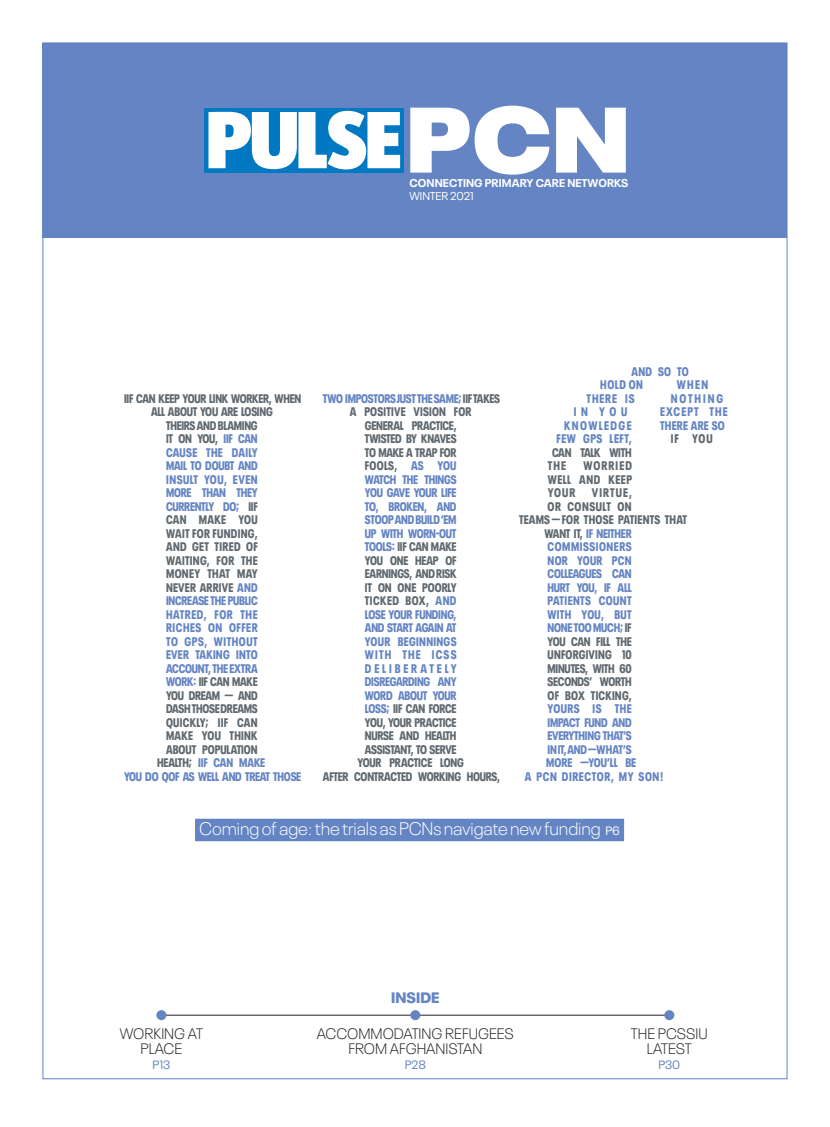
<style>
.page{position:relative;width:830px;height:1127px;background:#fff}
.page>*{position:absolute;margin:0;border:0;box-sizing:border-box;transform-origin:0 0}
.t1{font:300 18px "Neue Plak";letter-spacing:-.005em;color:#fff}
.t2{font:300 15px/15px "Neue Plak";color:#231f20;text-align:center}
.t3{font:900 15px "Neue Plak";color:#6484c3}
.t4{font:900 condensed 12.3px/13.5px "Neue Plak";letter-spacing:-.02em;color:#5f696f;text-align:center;scale:.89 1}
.t5{font:900 condensed 12.3px "Neue Plak";letter-spacing:-.02em;color:#6484c3;scale:.89 1}
.t6{font:900 condensed 12.3px "Neue Plak";letter-spacing:.025em;color:#6484c3;scale:.89 1}
.t7{font:900 condensed 12.3px "Neue Plak";letter-spacing:.02em;color:#5f696f;scale:.89 1}
.t8{font:900 condensed 12.3px "Neue Plak";letter-spacing:.05em;color:#6484c3;scale:.89 1}
.t9{font:900 condensed 12.3px "Neue Plak";letter-spacing:.06em;color:#6484c3;scale:.89 1}
.t10{font:900 condensed 12.3px/13.5px "Neue Plak";letter-spacing:.105em;color:#6484c3;text-align:center;scale:.89 1}
.t11{font:900 condensed 12.3px/13.5px "Neue Plak";letter-spacing:-.01em;color:#6484c3;scale:.89 1}
.t12{font:900 condensed 12.3px "Neue Plak";color:#6484c3;scale:.89 1}
.t13{font:900 condensed 12.3px "Neue Plak";letter-spacing:.05em;color:#5f696f;scale:.89 1}
.t14{font:900 condensed 12.3px "Neue Plak";letter-spacing:.13em;color:#6484c3;scale:.89 1}
.t15{font:12px "Neue Plak";color:#6484c3}
.t16{font:700 11.25px "Neue Plak";letter-spacing:.01em;color:#fff}
.t17{font:11.25px "Neue Plak";color:#fff}
.s1{color:#6484c3}
.s2{color:#5f696f}
.s3{font-weight:400;font-size:12px}
</style>
<div class="page">
<hr style="left:161px;top:1015px;width:508px;height:1px;background:#231f20">
<div style="left:195px;top:819px;width:428px;height:22px;background:#6484c3"></div>
<div style="left:156px;top:1010px;width:10px;height:10px;background:#6484c3;border-radius:50%"></div>
<div style="left:410px;top:1010px;width:10px;height:10px;background:#6484c3;border-radius:50%"></div>
<div style="left:664px;top:1010px;width:10px;height:10px;background:#6484c3;border-radius:50%"></div>
<div style="left:43px;top:43px;width:744px;height:194px;background:#6484c3"></div>
<svg style="left:410px;top:106px;width:139px;height:69px"></svg>
<svg style="left:556px;top:108px;width:69px;height:65px"></svg>
<div style="left:205px;top:108px;width:198px;height:65px;background:#0079c2"></div>
<svg style="left:208px;top:111px;width:192px;height:58px"></svg>
<p class="t16" style="left:409px;top:174px;width:220px">CONNECTING PRIMARY CARE NETWORKS</p>
<p class="t17" style="left:409px;top:187px;width:66px">WINTER 2021</p>
<p class="t4" style="left:124px;top:390px;width:200px">IIF CAN KEEP YOUR LINK WORKER, WHEN<br>ALL ABOUT YOU ARE LOSING<br>THEIRS AND BLAMING<br>IT ON YOU, <span class="s1">IIF CAN<br>CAUSE THE DAILY<br>MAIL TO DOUBT AND<br>INSULT YOU, EVEN<br>MORE THAN THEY<br>CURRENTLY DO;</span> IIF<br>CAN MAKE YOU<br>WAIT FOR FUNDING,<br>AND GET TIRED OF<br>WAITING, FOR THE<br>MONEY THAT MAY<br>NEVER ARRIVE <span class="s1">AND<br>INCREASE THE PUBLIC<br>HATRED, FOR THE<br>RICHES ON OFFER<br>TO GPS, WITHOUT<br>EVER TAKING INTO<br>ACCOUNT, THE EXTRA<br>WORK:</span> IIF CAN MAKE<br>YOU DREAM — AND<br>DASH THOSE DREAMS<br>QUICKLY; IIF CAN<br>MAKE YOU THINK<br>ABOUT POPULATION<br>HEALTH; <span class="s1">IIF CAN MAKE<br>YOU DO QOF AS WELL AND TREAT THOSE</span></p>
<p class="t4" style="left:323px;top:390px;width:200px"><span class="s1">TWO IMPOSTORS JUST THE SAME;</span> IIF TAKES<br>A POSITIVE VISION FOR<br>GENERAL PRACTICE,<br>TWISTED BY KNAVES<br>TO MAKE A TRAP FOR<br>FOOLS, <span class="s1">AS YOU<br>WATCH THE THINGS<br>YOU GAVE YOUR LIFE<br>TO, BROKEN, AND<br>STOOP AND BUILD ’EM<br>UP WITH WORN-OUT<br>TOOLS:</span> IIF CAN MAKE<br>YOU ONE HEAP OF<br>EARNINGS, AND RISK<br>IT ON ONE POORLY<br>TICKED BOX, <span class="s1">AND<br>LOSE YOUR FUNDING,<br>AND START AGAIN AT<br>YOUR BEGINNINGS<br>WITH THE ICSS<br>DELIBERATELY<br>DISREGARDING ANY<br>WORD ABOUT YOUR<br>LOSS;</span> IIF CAN FORCE<br>YOU, YOUR PRACTICE<br>NURSE AND HEALTH<br>ASSISTANT, TO SERVE<br>YOUR PRACTICE LONG<br>AFTER CONTRACTED WORKING HOURS,</p>
<p class="t11" style="left:607px;top:363px;width:93px;text-indent:24px">AND SO TO<br>HOLD ON</p>
<p class="t6" style="left:600px;top:375px;width:49px">HOLD ON</p>
<p class="t6" style="left:676px;top:375px;width:37px">WHEN</p>
<p class="t6" style="left:586px;top:389px;width:55px">THERE IS</p>
<p class="t10" style="left:659px;top:390px;width:77px">NOTHING<br>EXCEPT THE</p>
<p class="t14" style="left:563px;top:416px;width:77px">KNOWLEDGE</p>
<p class="t6" style="left:659px;top:416px;width:74px">THERE ARE SO</p>
<p class="t8" style="left:556px;top:429px;width:86px">FEW GPS LEFT,</p>
<p class="t4" style="left:670px;top:431px;width:49px">IF YOU</p>
<p class="t4" style="left:551px;top:444px;width:91px">CAN TALK WITH</p>
<p class="t4" style="left:547px;top:458px;width:96px">THEWORRIED W LL</p>
<p class="t4" style="left:547px;top:471px;width:96px">AND KEEP YOUR</p>
<p class="t4" style="left:547px;top:485px;width:83px">VIRTUE</p>
<p class="t13" style="left:547px;top:497px;width:96px">OR CONSULT ON</p>
<p class="t7" style="left:518px;top:510px;width:190px">TEAMS—FOR THOSE PATIENTS THAT</p>
<p class="t5" style="left:544px;top:524px;width:99px"><span class="s2">WANT IT,</span> IF NEITHER</p>
<p class="t8" style="left:547px;top:537px;width:96px">COMMISSIONERS</p>
<p class="t6" style="left:547px;top:551px;width:96px">NOR YOUR PCN</p>
<p class="t5" style="left:547px;top:564px;width:96px">COLLEAGUES CAN</p>
<p class="t5" style="left:547px;top:578px;width:96px">HURT YOU, IF ALL</p>
<p class="t6" style="left:547px;top:591px;width:96px">PATIENTS COUNT</p>
<p class="t6" style="left:547px;top:605px;width:96px">WITH YOU, BUT</p>
<p class="t5" style="left:547px;top:618px;width:96px">NONE TOO MUCH; <span class="s2">IF</span></p>
<p class="t4" style="left:547px;top:633px;width:96px">YOU CAN FILL THE</p>
<p class="t7" style="left:547px;top:645px;width:96px">UNFORGIVING 10</p>
<p class="t4" style="left:547px;top:660px;width:96px">MINUTES, WITH 60</p>
<p class="t4" style="left:547px;top:674px;width:96px">SECONDS’ WORTH</p>
<p class="t7" style="left:547px;top:686px;width:96px">OF BOX TICKING,</p>
<p class="t6" style="left:547px;top:699px;width:96px">YOURS IS THE</p>
<p class="t5" style="left:547px;top:713px;width:96px">IMPACT FUND AND</p>
<p class="t5" style="left:547px;top:726px;width:96px">EVERYTHING THAT’S</p>
<p class="t5" style="left:547px;top:740px;width:96px">IN IT, AND —WHAT’S</p>
<p class="t12" style="left:545px;top:753px;width:103px">MORE —YOU’LL BE</p>
<p class="t9" style="left:524px;top:767px;width:157px">A PCN DIRECTOR, MY SON!</p>
<p class="t6" style="left:573px;top:402px;width:61px">IN YOU</p>
<p class="t4" style="left:547px;top:458px;width:96px;text-align:justify;text-indent:36px">WORRIED WELL AND KEEP YOUR</p>
<p class="t4" style="left:591px;top:485px;width:47px">VIRTUE,</p>
<h1 class="t1" style="left:199px;top:815px;width:422px">Coming of age: the trials as PCNs navigate new funding <span class="s3">P6</span></h1>
<p class="t2" style="left:120px;top:1024px;width:85px">WORKING AT<br>PLACE</p>
<p class="t15" style="left:152px;top:1055px;width:19px">P13</p>
<p class="t3" style="left:391px;top:985px;width:50px">INSIDE</p>
<p class="t2" style="left:316px;top:1024px;width:199px">ACCOMMODATING REFUGEES<br>FROM AFGHANISTAN</p>
<p class="t15" style="left:404px;top:1055px;width:23px">P28</p>
<p class="t2" style="left:630px;top:1024px;width:78px">THE PCSSIU<br>LATEST</p>
<p class="t15" style="left:658px;top:1055px;width:23px">P30</p>
</div>
